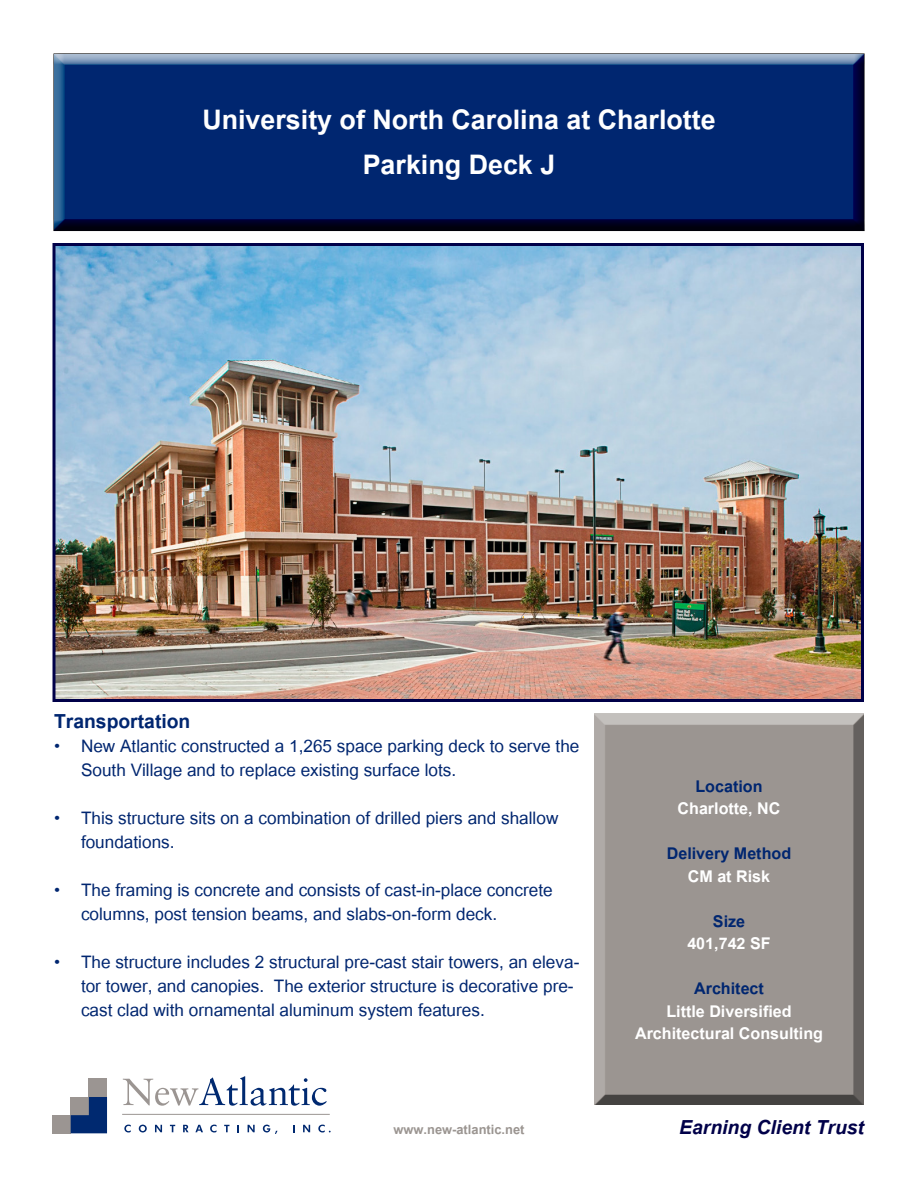
<style>
.page{position:relative;width:918px;height:1188px;background:#fff}
.page>*{position:absolute;margin:0;border:0;box-sizing:border-box;transform-origin:0 0}
.t1{font:700 37.5px/45px "Utsaah";color:#fff;text-align:center}
.t2{font:italic 700 27px "Utsaah";color:#000049}
.t3{font:700 27px "Utsaah";color:#002670}
.t4{font:24px/24px "Utsaah";color:#002670}
.t5{font:700 22.5px/22.5px "Utsaah";color:#fff;text-align:center}
.t6{font:700 22.5px "Utsaah";color:#002670}
.t7{font:700 18px "Utsaah";color:#9b9591}
</style>
<div class="page">
<div style="left:47px;top:52px;width:829px;height:182px;background:#000;opacity:.75"></div>
<div style="left:52px;top:1115px;width:19px;height:18px;background:#9b9592"></div>
<div style="left:89px;top:1079px;width:18px;height:18px;background:#9b9592"></div>
<svg style="left:71px;top:1097px;width:36px;height:36px"></svg>
<svg style="left:123px;top:1076px;width:204px;height:30px"></svg>
<svg style="left:124px;top:1125px;width:7px;height:7px"></svg>
<svg style="left:139px;top:1125px;width:8px;height:7px"></svg>
<svg style="left:155px;top:1125px;width:7px;height:7px"></svg>
<svg style="left:170px;top:1125px;width:5px;height:7px"></svg>
<svg style="left:183px;top:1125px;width:6px;height:7px"></svg>
<svg style="left:195px;top:1125px;width:8px;height:7px"></svg>
<svg style="left:210px;top:1125px;width:7px;height:7px"></svg>
<svg style="left:224px;top:1125px;width:5px;height:7px"></svg>
<svg style="left:237px;top:1125px;width:2px;height:7px"></svg>
<svg style="left:248px;top:1125px;width:7px;height:7px"></svg>
<svg style="left:263px;top:1125px;width:15px;height:9px"></svg>
<svg style="left:293px;top:1125px;width:2px;height:7px"></svg>
<svg style="left:303px;top:1125px;width:7px;height:7px"></svg>
<svg style="left:318px;top:1125px;width:13px;height:7px"></svg>
<hr style="left:122px;top:1114px;width:208px;height:1px;background:#9b9592">
<div style="left:48px;top:54px;width:827px;height:177px;background:#000;opacity:.75"></div>
<img style="left:56px;top:247px;width:804px;height:451px">
<div style="left:52px;top:243px;width:812px;height:459px;border:3px solid #000049"></div>
<div style="left:583px;top:712px;width:292px;height:393px;background:#000;opacity:.75"></div>
<h1 class="t1" style="left:202px;top:100px;width:515px">University of North Carolina at Charlotte<br>Parking Deck J</h1>
<p class="t3" style="left:54px;top:708px;width:138px">Transportation</p>
<p class="t4" style="left:81px;top:736px;width:500px;text-indent:-27px">• New Atlantic constructed a 1,265 space parking deck to serve the<br>South Village and to replace existing surface lots.</p>
<p class="t4" style="left:81px;top:808px;width:479px;text-indent:-27px">• This structure sits on a combination of drilled piers and shallow foundations.</p>
<p class="t4" style="left:81px;top:880px;width:473px;text-indent:-27px">• The framing is concrete and consists of cast-in-place concrete columns, post tension beams, and slabs-on-form deck.</p>
<p class="t4" style="left:81px;top:952px;width:500px;text-indent:-27px">• The structure includes 2 structural pre-cast stair towers, an eleva&shy;tor tower, and canopies. The exterior structure is decorative pre&shy;cast clad with ornamental aluminum system features.</p>
<p class="t6" style="left:695px;top:775px;width:69px">Location</p>
<p class="t5" style="left:678px;top:798px;width:104px">Charlotte, NC</p>
<p class="t6" style="left:667px;top:842px;width:126px">Delivery Method</p>
<p class="t5" style="left:688px;top:866px;width:84px">CM at Risk</p>
<p class="t6" style="left:713px;top:910px;width:34px">Size</p>
<p class="t5" style="left:687px;top:933px;width:85px">401,742 SF</p>
<p class="t6" style="left:694px;top:977px;width:71px">Architect</p>
<p class="t5" style="left:635px;top:1001px;width:190px">Little Diversified<br>Architectural Consulting</p>
<p class="t7" style="left:393px;top:1121px;width:133px">www.new-atlantic.net</p>
<p class="t2" style="left:679px;top:1114px;width:186px">Earning Client Trust</p>
</div>
